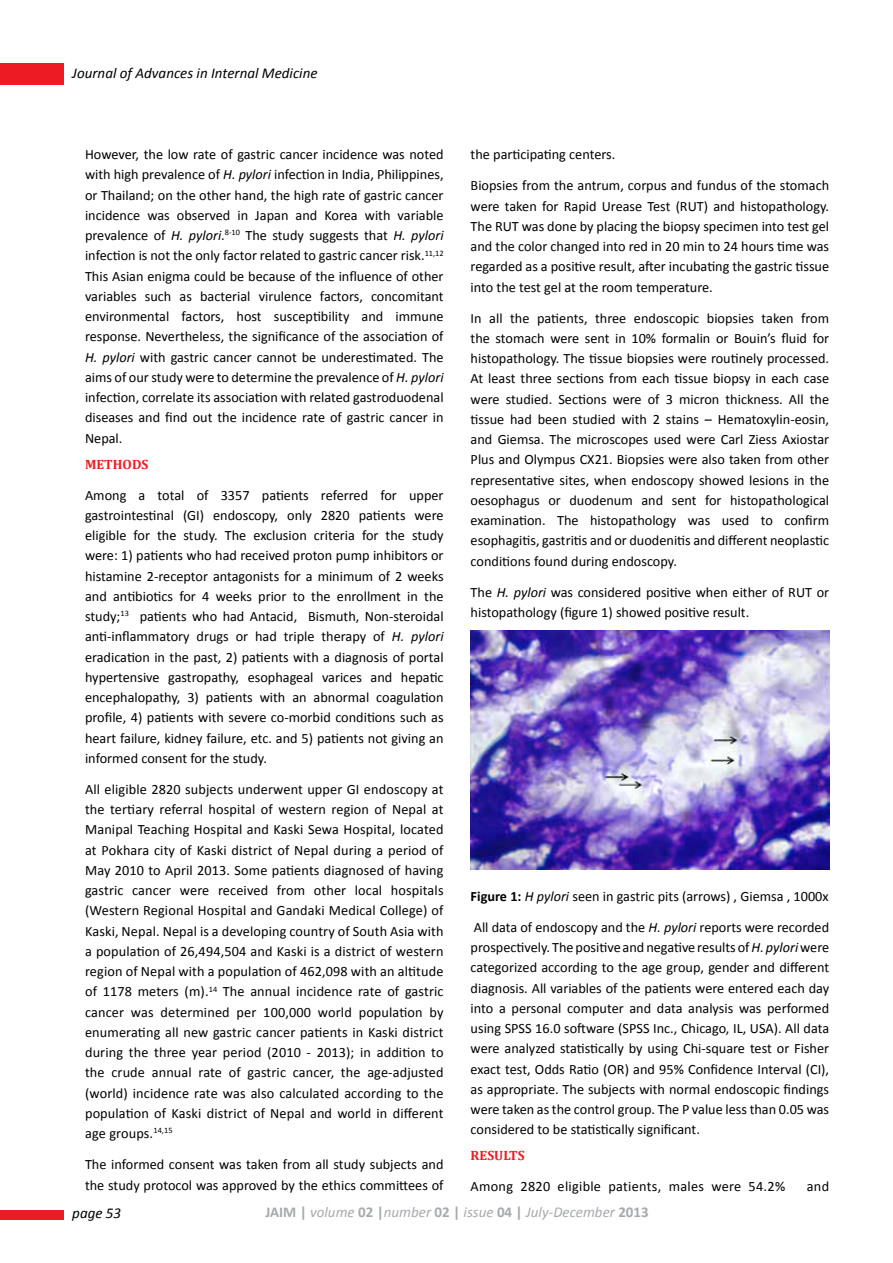
<style>
.page{position:relative;width:893px;height:1263px;background:#fff}
.page>*{position:absolute;margin:0;border:0;box-sizing:border-box;transform-origin:0 0}
.t1{font:italic 15px "Calibri";color:#a7a9ac}
.t2{font:italic 15px "Calibri";color:#000}
.t3{font:14.25px/20.2px "Calibri";color:#000;text-align:justify}
.t4{font:14.25px "Calibri";letter-spacing:.02em;color:#000}
.t5{font:700 13.5px "Cambria";color:#ed1c24}
.s1{font-style:italic}
.s2{font-weight:700}
.s3{font-weight:700;font-style:normal}
</style>
<div class="page">
<div style="left:0;top:64px;width:64px;height:21px;background:#ed1c24"></div>
<div style="left:0;top:1210px;width:64px;height:10px;background:#ed1c24"></div>
<img style="left:471px;top:630px;width:358px;height:240px">
<p class="t2" style="left:72px;top:63px;width:247px">Journal of Advances in Internal Medicine</p>
<p class="t3" style="left:85px;top:144px;width:360px">However, the low rate of gastric cancer incidence was noted with high prevalence of <span class="s1">H. pylori</span> infection in India, Philippines, or Thailand; on the other hand, the high rate of gastric cancer incidence was observed in Japan and Korea with variable prevalence of <span class="s1">H. pylori</span>.<sup>8-10</sup> The study suggests that <span class="s1">H. pylori </span>infection is not the only factor related to gastric cancer risk.<sup>11,12<br></sup>This Asian enigma could be because of the influence of other variables such as bacterial virulence factors, concomitant environmental factors, host susceptibility and immune response. Nevertheless, the significance of the association of <span class="s1">H. pylori</span> with gastric cancer cannot be underestimated. The aims of our study were to determine the prevalence of <span class="s1">H. pylori </span>infection, correlate its association with related gastroduodenal diseases and find out the incidence rate of gastric cancer in Nepal.</p>
<p class="t5" style="left:85px;top:454px;width:21px">METHODS</p>
<p class="t3" style="left:85px;top:485px;width:360px">Among a total of 3357 patients referred for upper gastrointestinal (GI) endoscopy, only 2820 patients were eligible for the study. The exclusion criteria for the study were: 1) patients who had received proton pump inhibitors or histamine 2-receptor antagonists for a minimum of 2 weeks and antibiotics for 4 weeks prior to the enrollment in the study;<sup>13</sup> patients who had Antacid, Bismuth, Non-steroidal anti-inflammatory drugs or had triple therapy of <span class="s1">H. pylori </span>eradication in the past, 2) patients with a diagnosis of portal hypertensive gastropathy, esophageal varices and hepatic encephalopathy, 3) patients with an abnormal coagulation profile, 4) patients with severe co-morbid conditions such as heart failure, kidney failure, etc. and 5) patients not giving an informed consent for the study.</p>
<p class="t3" style="left:85px;top:779px;width:360px">All eligible 2820 subjects underwent upper GI endoscopy at the tertiary referral hospital of western region of Nepal at Manipal Teaching Hospital and Kaski Sewa Hospital, located at Pokhara city of Kaski district of Nepal during a period of May 2010 to April 2013. Some patients diagnosed of having gastric cancer were received from other local hospitals (Western Regional Hospital and Gandaki Medical College) of Kaski, Nepal. Nepal is a developing country of South Asia with a population of 26,494,504 and Kaski is a district of western region of Nepal with a population of 462,098 with an altitude of 1178 meters (m).<sup>14</sup> The annual incidence rate of gastric cancer was determined per 100,000 world population by enumerating all new gastric cancer patients in Kaski district during the three year period (2010 - 2013); in addition to the crude annual rate of gastric cancer, the age-adjusted (world) incidence rate was also calculated according to the population of Kaski district of Nepal and world in different age groups.<sup>14,15</sup></p>
<p class="t3" style="left:85px;top:1154px;width:360px">The informed consent was taken from all study subjects and the study protocol was approved by the ethics committees of</p>
<p class="t3" style="left:471px;top:139px;width:360px;line-height:31px">the participating centers.<br>Biopsies from the antrum, corpus and fundus of the stomach</p>
<p class="t3" style="left:471px;top:196px;width:360px">were taken for Rapid Urease Test (RUT) and histopathology.<br>The RUT was done by placing the biopsy specimen into test gel and the color changed into red in 20 min to 24 hours time was regarded as a positive result, after incubating the gastric tissue into the test gel at the room temperature.</p>
<p class="t3" style="left:471px;top:308px;width:360px">In all the patients, three endoscopic biopsies taken from the stomach were sent in 10% formalin or Bouin’s fluid for histopathology. The tissue biopsies were routinely processed.<br>At least three sections from each tissue biopsy in each case were studied. Sections were of 3 micron thickness. All the tissue had been studied with 2 stains – Hematoxylin-eosin, and Giemsa. The microscopes used were Carl Ziess Axiostar Plus and Olympus CX21. Biopsies were also taken from other representative sites, when endoscopy showed lesions in the oesophagus or duodenum and sent for histopathological examination. The histopathology was used to confirm esophagitis, gastritis and or duodenitis and different neoplastic conditions found during endoscopy.</p>
<p class="t3" style="left:471px;top:582px;width:360px">The <span class="s1">H. pylori</span> was considered positive when either of RUT or histopathology (figure 1) showed positive result.</p>
<p class="t3" style="left:471px;top:880px;width:360px;line-height:31px"><span class="s2">Figure 1:</span> <span class="s1">H pylori</span> seen in gastric pits (arrows) , Giemsa , 1000x<br>All data of endoscopy and the <span class="s1">H. pylori</span> reports were recorded</p>
<p class="t3" style="left:471px;top:937px;width:360px">prospectively. The positive and negative results of <span class="s1">H. pylori</span> were categorized according to the age group, gender and different diagnosis. All variables of the patients were entered each day into a personal computer and data analysis was performed using SPSS 16.0 software (SPSS Inc., Chicago, IL, USA). All data were analyzed statistically by using Chi-square test or Fisher exact test, Odds Ratio (OR) and 95% Confidence Interval (CI), as appropriate. The subjects with normal endoscopic findings were taken as the control group. The P value less than 0.05 was considered to be statistically significant.</p>
<p class="t5" style="left:471px;top:1146px;width:9px">RESULTS</p>
<p class="t4" style="left:471px;top:1177px;width:316px">Among 2820 eligible patients, males were 54.2%</p>
<p class="t3" style="left:807px;top:1176px;width:24px">and</p>
<p class="t2" style="left:72px;top:1203px;width:50px">page 53</p>
<p class="t1" style="left:265px;top:1201px;width:385px"><span class="s3">JAIM |</span> volume <span class="s3">02 |</span>number <span class="s3">02 |</span> issue <span class="s3">04 |</span> July-December <span class="s3">2013</span></p>
</div>
